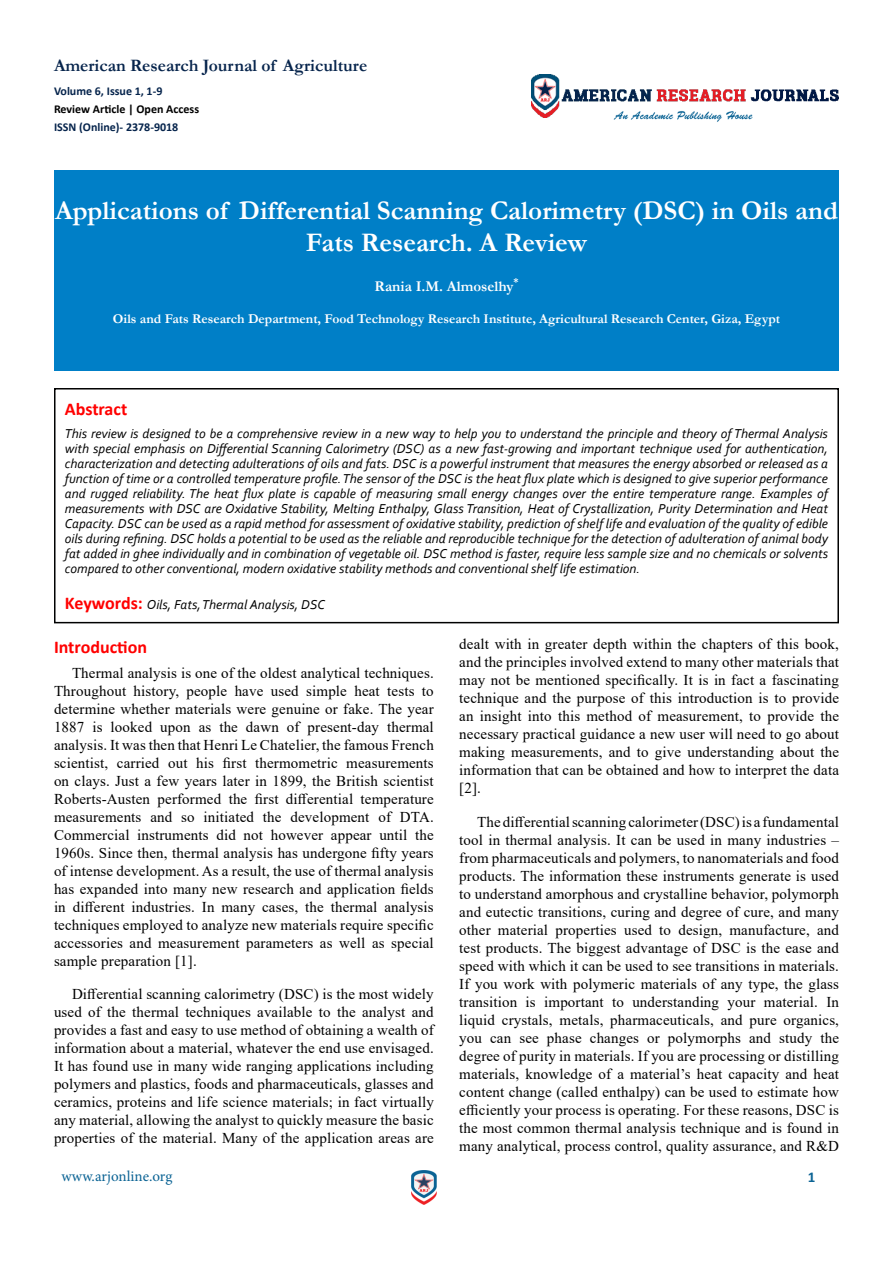
<style>
.page{position:relative;width:893px;height:1263px;background:#fff}
.page>*{position:absolute;margin:0;border:0;box-sizing:border-box;transform-origin:0 0}
.t1{font:700 27px/32.4px "Garamond";color:#fff;text-align:center}
.t2{font:700 18px "Calibri";color:#f00}
.t3{font:700 17.55px "Garamond";color:#06244c}
.t4{font:15px/18px "Times New Roman";letter-spacing:.01em;color:#000;text-align:justify}
.t5{font:700 15px "Garamond";color:#fff}
.t6{font:15px "Minion Pro";color:#0b6394}
.t7{font:700 15px "Calibri";color:#0b6394}
.t8{font:italic 13.5px/15px "Corbel";color:#000;text-align:justify}
.t9{font:700 13.5px "Garamond";color:#fff}
.t10{font:700 12px "Calibri";color:#06244c}
.t11{font:700 12px "Calibri";color:#000}
.s1{font-family:"Calibri";font-weight:700;font-style:normal;font-size:18px;color:#f00}
</style>
<div class="page">
<div style="left:54px;top:170px;width:785px;height:200px;background:#007fc7"></div>
<img style="left:411px;top:1170px;width:26px;height:34px">
<img style="left:532px;top:75px;width:307px;height:43px">
<img style="left:612px;top:109px;width:142px;height:13px">
<div style="left:54px;top:388px;width:785px;height:235px;background:#fff;border:2px solid #000101"></div>
<p class="t3" style="left:54px;top:53px;width:315px">American Research Journal of Agriculture</p>
<p class="t10" style="left:54px;top:82px;width:110px">Volume 6, Issue 1, 1-9</p>
<p class="t11" style="left:54px;top:100px;width:147px">Review Article | Open Access</p>
<p class="t10" style="left:54px;top:118px;width:126px">ISSN (Online)- 2378-9018</p>
<h1 class="t1" style="left:55px;top:194px;width:784px">Applications of Differential Scanning Calorimetry (DSC) in Oils and<br>Fats Research. A Review</h1>
<p class="t5" style="left:374px;top:276px;width:146px">Rania I.M. Almoselhy<sup>*</sup></p>
<p class="t9" style="left:113px;top:310px;width:669px">Oils and Fats Research Department, Food Technology Research Institute, Agricultural Research Center, Giza, Egypt</p>
<p class="t2" style="left:65px;top:396px;width:64px">Abstract</p>
<p class="t8" style="left:65px;top:425px;width:765px">This review is designed to be a comprehensive review in a new way to help you to understand the principle and theory of Thermal Analysis with special emphasis on Differential Scanning Calorimetry (DSC) as a new fast-growing and important technique used for authentication, characterization and detecting adulterations of oils and fats. DSC is a powerful instrument that measures the energy absorbed or released as a function of time or a controlled temperature profile. The sensor of the DSC is the heat flux plate which is designed to give superior performance and rugged reliability. The heat flux plate is capable of measuring small energy changes over the entire temperature range. Examples of measurements with DSC are Oxidative Stability, Melting Enthalpy, Glass Transition, Heat of Crystallization, Purity Determination and Heat Capacity. DSC can be used as a rapid method for assessment of oxidative stability, prediction of shelf life and evaluation of the quality of edible oils during refining. DSC holds a potential to be used as the reliable and reproducible technique for the detection of adulteration of animal body fat added in ghee individually and in combination of vegetable oil. DSC method is faster, require less sample size and no chemicals or solvents compared to other conventional, modern oxidative stability methods and conventional shelf life estimation.</p>
<p class="t8" style="left:65px;top:596px;width:262px"><span class="s1">Keywords:</span> Oils, Fats, Thermal Analysis, DSC</p>
<p class="t2" style="left:54px;top:634px;width:95px">Introduction</p>
<p class="t4" style="left:54px;top:664px;width:381px;text-indent:18px">Thermal analysis is one of the oldest analytical techniques.<br>Throughout history, people have used simple heat tests to determine whether materials were genuine or fake. The year 1887 is looked upon as the dawn of present-day thermal analysis. It was then that Henri Le Chatelier, the famous French scientist, carried out his first thermometric measurements on clays. Just a few years later in 1899, the British scientist Roberts-Austen performed the first differential temperature measurements and so initiated the development of DTA.<br>Commercial instruments did not however appear until the 1960s. Since then, thermal analysis has undergone fifty years of intense development. As a result, the use of thermal analysis has expanded into many new research and application fields in different industries. In many cases, the thermal analysis techniques employed to analyze new materials require specific accessories and measurement parameters as well as special sample preparation [1].</p>
<p class="t4" style="left:54px;top:985px;width:381px;text-indent:18px">Differential scanning calorimetry (DSC) is the most widely used of the thermal techniques available to the analyst and provides a fast and easy to use method of obtaining a wealth of information about a material, whatever the end use envisaged.<br>It has found use in many wide ranging applications including polymers and plastics, foods and pharmaceuticals, glasses and ceramics, proteins and life science materials; in fact virtually any material, allowing the analyst to quickly measure the basic properties of the material. Many of the application areas are</p>
<p class="t6" style="left:62px;top:1166px;width:112px">www.arjonline.org</p>
<p class="t4" style="left:459px;top:635px;width:381px">dealt with in greater depth within the chapters of this book, and the principles involved extend to many other materials that may not be mentioned specifically. It is in fact a fascinating technique and the purpose of this introduction is to provide an insight into this method of measurement, to provide the necessary practical guidance a new user will need to go about making measurements, and to give understanding about the information that can be obtained and how to interpret the data [2].</p>
<p class="t4" style="left:459px;top:812px;width:381px;text-indent:18px">The differential scanning calorimeter (DSC) is a fundamental tool in thermal analysis. It can be used in many industries – from pharmaceuticals and polymers, to nanomaterials and food products. The information these instruments generate is used to understand amorphous and crystalline behavior, polymorph and eutectic transitions, curing and degree of cure, and many other material properties used to design, manufacture, and test products. The biggest advantage of DSC is the ease and speed with which it can be used to see transitions in materials.<br>If you work with polymeric materials of any type, the glass transition is important to understanding your material. In liquid crystals, metals, pharmaceuticals, and pure organics, you can see phase changes or polymorphs and study the degree of purity in materials. If you are processing or distilling materials, knowledge of a material’s heat capacity and heat content change (called enthalpy) can be used to estimate how efficiently your process is operating. For these reasons, DSC is the most common thermal analysis technique and is found in many analytical, process control, quality assurance, and R&amp;D</p>
<p class="t7" style="left:808px;top:1166px;width:9px">1</p>
</div>
